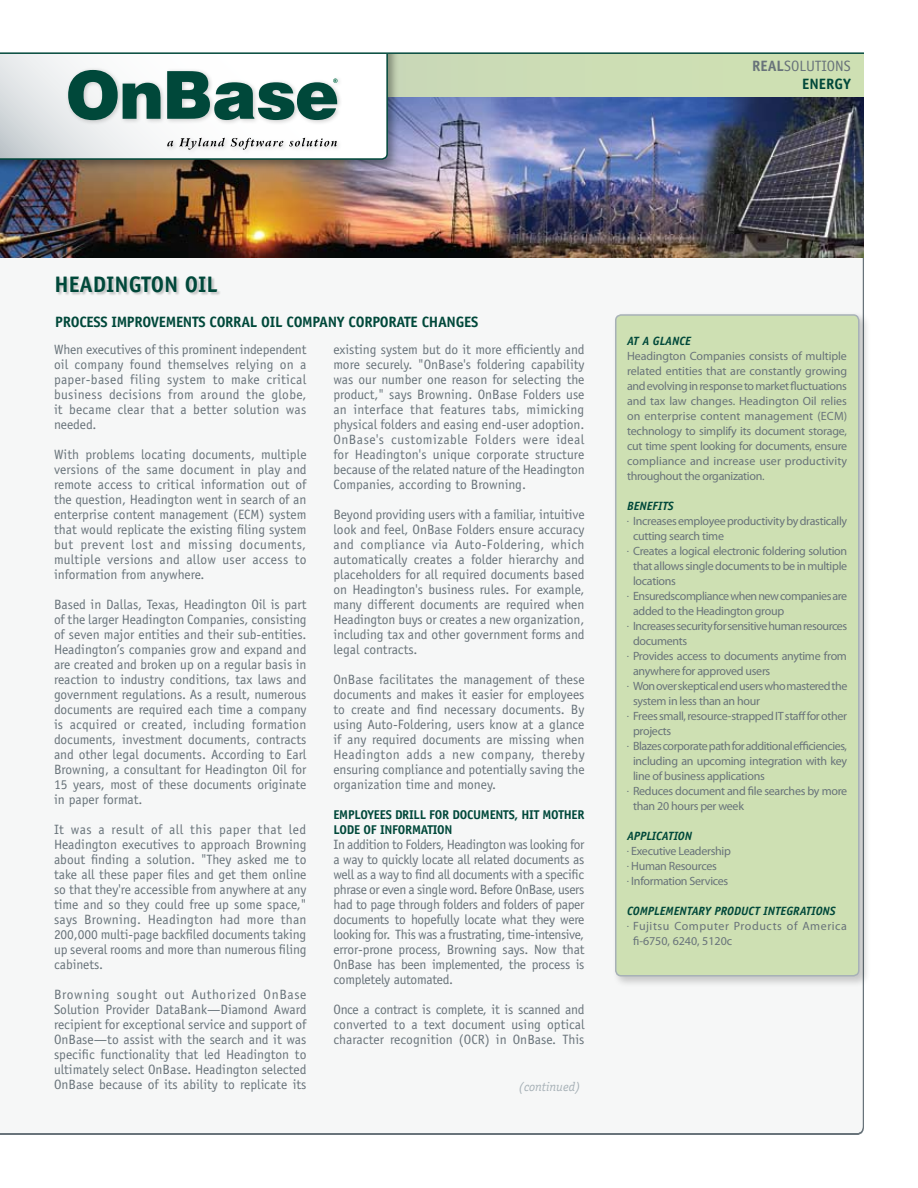
<style>
.page{position:relative;width:918px;height:1188px;background:#fff}
.page>*{position:absolute;margin:0;border:0;box-sizing:border-box;transform-origin:0 0}
.t1{font:700 22.5px "Officina Sans";color:#00483a}
.t2{font:700 15px "Officina Sans";letter-spacing:-.02em;color:#00483a}
.t3{font:15px/18px "Officina Sans";color:#68737a;text-align:right}
.t4{font:13.5px/15px "Officina Sans";color:#68737a;text-align:justify}
.t5{font:700 12.75px/15px "Officina Sans";letter-spacing:-.02em;color:#00483a}
.t6{font:italic 12.75px "Officina Serif";color:#a7b1b7}
.t7{font:12px/15px "Myriad Pro";letter-spacing:-.025em;color:#68737a}
.t8{font:italic 700 12px "Officina Sans";color:#00483a}
.t9{font:12px/15px "Myriad Pro";letter-spacing:.045em;color:#68737a}
.s1{font-weight:700}
.s2{font-weight:700;color:#00483a}
</style>
<div class="page">
<img style="left:0;top:97px;width:864px;height:160px">
<div style="left:0;top:54px;width:864px;height:43px;background:#cddeb4"></div>
<div style="left:0;top:34px;width:399px;height:137px;background:#000;opacity:.35"></div>
<svg style="left:0;top:54px;width:388px;height:106px"></svg>
<div style="left:0;top:0;width:863px;height:53px;background:#fff"></div>
<div style="left:612px;top:311px;width:259px;height:676px;background:#000;opacity:.2"></div>
<div style="left:616px;top:315px;width:243px;height:661px;background:#cee0b3;border-radius:5px"></div>
<div style="left:615px;top:314px;width:245px;height:662px;border:2px solid #a7b1b7;border-radius:5px"></div>
<hr style="left:0;top:52px;width:864px;height:2px;background:#00483a">
<div style="left:57px;top:277px;width:164px;height:20px;background:#000;opacity:.2"></div>
<div style="left:65px;top:67px;width:278px;height:88px;background:#000;opacity:.2"></div>
<svg style="left:167px;top:141px;width:6px;height:5px"></svg>
<svg style="left:179px;top:138px;width:46px;height:12px"></svg>
<svg style="left:231px;top:138px;width:52px;height:12px"></svg>
<svg style="left:289px;top:138px;width:48px;height:8px"></svg>
<svg style="left:68px;top:70px;width:93px;height:50px"></svg>
<svg style="left:167px;top:71px;width:171px;height:49px"></svg>
<p class="t3" style="left:752px;top:57px;width:100px"><span class="s1">REAL</span>SOLUTIONS<br><span class="s2">ENERGY</span></p>
<h1 class="t1" style="left:55px;top:271px;width:165px">HEADINGTON OIL</h1>
<p class="t2" style="left:55px;top:313px;width:425px">PROCESS IMPROVEMENTS CORRAL OIL COMPANY CORPORATE CHANGES</p>
<p class="t4" style="left:54px;top:342px;width:254px">When executives of this prominent independent oil company found themselves relying on a paper-based filing system to make critical business decisions from around the globe, it became clear that a better solution was needed.</p>
<p class="t4" style="left:54px;top:447px;width:254px">With problems locating documents, multiple versions of the same document in play and remote access to critical information out of the question, Headington went in search of an enterprise content management (ECM) system that would replicate the existing filing system but prevent lost and missing documents, multiple versions and allow user access to information from anywhere.</p>
<p class="t4" style="left:54px;top:597px;width:254px">Based in Dallas, Texas, Headington Oil is part of the larger Headington Companies, consisting of seven major entities and their sub-entities.<br>Headington’s companies grow and expand and are created and broken up on a regular basis in reaction to industry conditions, tax laws and government regulations. As a result, numerous documents are required each time a company is acquired or created, including formation documents, investment documents, contracts and other legal documents. According to Earl Browning, a consultant for Headington Oil for 15 years, most of these documents originate in paper format.</p>
<p class="t4" style="left:54px;top:822px;width:254px">It was a result of all this paper that led Headington executives to approach Browning about finding a solution. "They asked me to take all these paper files and get them online so that they're accessible from anywhere at any time and so they could free up some space," says Browning. Headington had more than 200,000 multi-page backfiled documents taking up several rooms and more than numerous filing cabinets.</p>
<p class="t4" style="left:54px;top:987px;width:254px">Browning sought out Authorized OnBase Solution Provider DataBank—Diamond Award recipient for exceptional service and support of OnBase—to assist with the search and it was specific functionality that led Headington to ultimately select OnBase. Headington selected OnBase because of its ability to replicate its</p>
<p class="t4" style="left:333px;top:342px;width:253px">existing system but do it more efficiently and more securely. "OnBase's foldering capability was our number one reason for selecting the product," says Browning. OnBase Folders use an interface that features tabs, mimicking physical folders and easing end-user adoption.<br>OnBase's customizable Folders were ideal for Headington's unique corporate structure because of the related nature of the Headington Companies, according to Browning.</p>
<p class="t4" style="left:333px;top:507px;width:253px">Beyond providing users with a familiar, intuitive look and feel, OnBase Folders ensure accuracy and compliance via Auto-Foldering, which automatically creates a folder hierarchy and placeholders for all required documents based on Headington's business rules. For example, many different documents are required when Headington buys or creates a new organization, including tax and other government forms and legal contracts.</p>
<p class="t4" style="left:333px;top:672px;width:253px">OnBase facilitates the management of these documents and makes it easier for employees to create and find necessary documents. By using Auto-Foldering, users know at a glance if any required documents are missing when Headington adds a new company, thereby ensuring compliance and potentially saving the organization time and money.</p>
<p class="t5" style="left:333px;top:807px;width:253px">EMPLOYEES DRILL FOR DOCUMENTS, HIT MOTHER<br>LODE OF INFORMATION</p>
<p class="t4" style="left:333px;top:837px;width:253px">In addition to Folders, Headington was looking for a way to quickly locate all related documents as well as a way to find all documents with a specific phrase or even a single word. Before OnBase, users had to page through folders and folders of paper documents to hopefully locate what they were looking for. This was a frustrating, time-intensive, error-prone process, Browning says. Now that OnBase has been implemented, the process is completely automated.</p>
<p class="t4" style="left:333px;top:1002px;width:253px">Once a contract is complete, it is scanned and converted to a text document using optical character recognition (OCR) in OnBase. This</p>
<p class="t6" style="left:519px;top:1079px;width:63px">(continued)</p>
<p class="t8" style="left:627px;top:334px;width:65px">AT A GLANCE</p>
<p class="t7" style="left:627px;top:348px;width:222px;text-align:justify">Headington Companies consists of multiple related entities that are constantly growing and evolving in response to market fluctuations and tax law changes. Headington Oil relies on enterprise content management (ECM) technology to simplify its document storage, cut time spent looking for documents, ensure compliance and increase user productivity throughout the organization.</p>
<p class="t8" style="left:627px;top:499px;width:48px">BENEFITS</p>
<p class="t7" style="left:633px;top:513px;width:216px;text-indent:-6px"><sup>•</sup> Increases employee productivity by drastically cutting search time</p>
<p class="t7" style="left:633px;top:543px;width:216px;text-align:justify;text-indent:-6px"><sup>•</sup> Creates a logical electronic foldering solution that allows single documents to be in multiple locations</p>
<p class="t7" style="left:633px;top:588px;width:216px;text-indent:-6px"><sup>•</sup> Ensuredscompliance when new companies are added to the Headington group</p>
<p class="t7" style="left:633px;top:618px;width:216px;text-indent:-6px"><sup>•</sup> Increases security for sensitive human resources documents</p>
<p class="t7" style="left:633px;top:648px;width:215px;text-indent:-6px"><sup>•</sup> Provides access to documents anytime from anywhere for approved users</p>
<p class="t7" style="left:633px;top:678px;width:216px;text-indent:-6px"><sup>•</sup> Won over skeptical end users who mastered the system in less than an hour</p>
<p class="t7" style="left:633px;top:708px;width:215px;text-indent:-6px"><sup>•</sup> Frees small, resource-strapped IT staff for other projects</p>
<p class="t7" style="left:633px;top:738px;width:216px;text-align:justify;text-indent:-6px"><sup>•</sup> Blazes corporate path for additional efficiencies, including an upcoming integration with key line of business applications</p>
<p class="t7" style="left:633px;top:783px;width:216px;text-indent:-6px"><sup>•</sup> Reduces document and file searches by more than 20 hours per week</p>
<p class="t8" style="left:627px;top:829px;width:67px">APPLICATION</p>
<p class="t7" style="left:627px;top:843px;width:105px"><sup>•</sup> Executive Leadership</p>
<p class="t7" style="left:627px;top:858px;width:91px"><sup>•</sup> Human Resources</p>
<p class="t7" style="left:627px;top:873px;width:103px"><sup>•</sup> Information Services</p>
<p class="t8" style="left:627px;top:904px;width:210px">COMPLEMENTARY PRODUCT INTEGRATIONS</p>
<p class="t9" style="left:633px;top:918px;width:215px;text-indent:-6px"><sup>•</sup> Fujitsu Computer Products of America fi-6750, 6240, 5120c</p>
</div>
